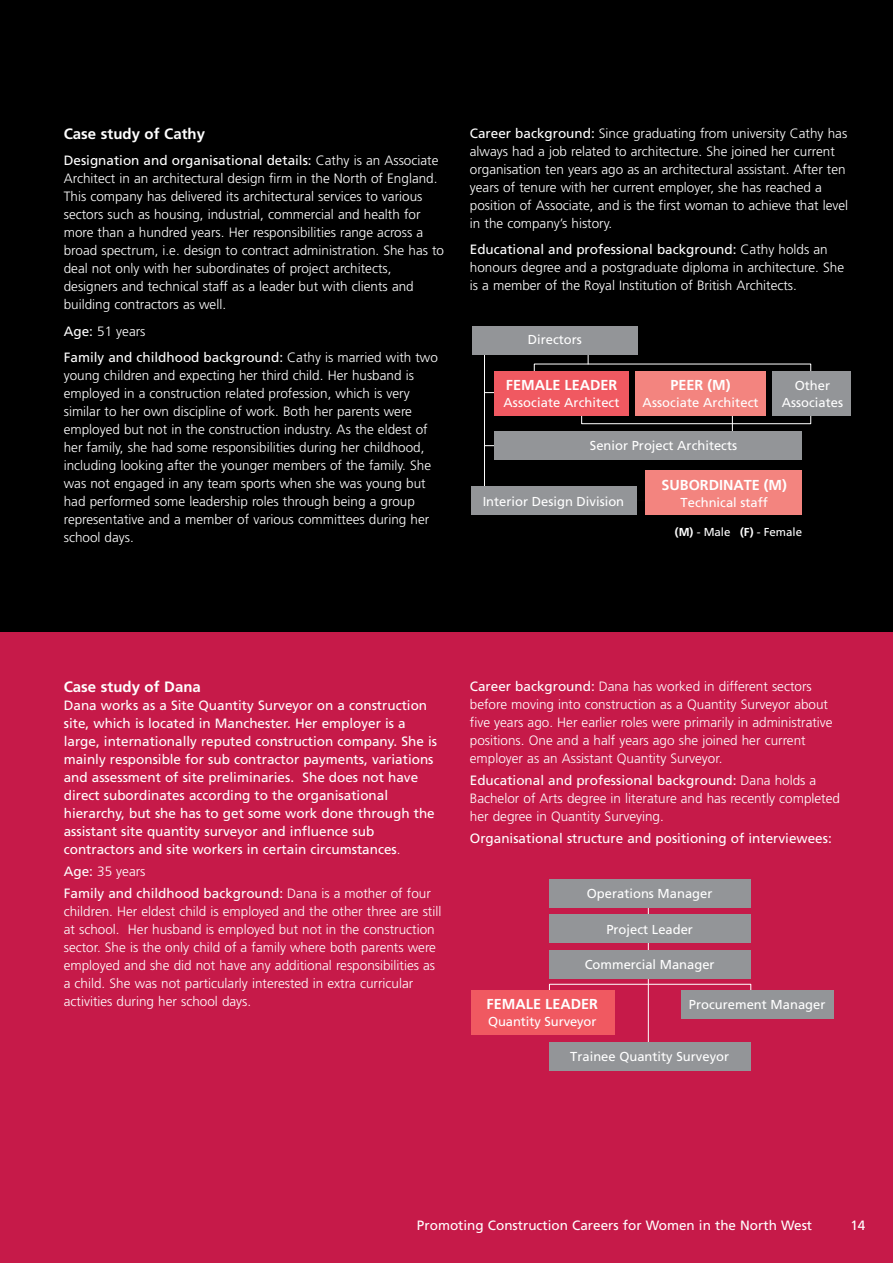
<style>
.page{position:relative;width:893px;height:1263px;background:#fff}
.page>*{position:absolute;margin:0;border:0;box-sizing:border-box;transform-origin:0 0}
.t1{font:700 15px "Frutiger";color:#fff}
.t2{font:700 14.4px "Frutiger";color:#fff}
.t3{font:300 13.5px/18px "Frutiger";color:#fff}
.t4{font:13.5px/18px "Frutiger";color:#fff}
.t5{font:12.9px/17.2px "Frutiger";color:#fff;text-align:center}
.t6{font:11.55px "Frutiger";color:#fff}
.s1{font-weight:400}
.s2{font-weight:300}
.s3{font-weight:700}
</style>
<div class="page">
<div style="left:0;top:631px;width:893px;height:632px;background:#c61a49"></div>
<div style="left:0;top:0;width:893px;height:631px;background:#000"></div>
<hr style="left:485px;top:392px;width:44px;height:1px;background:#fff">
<hr style="left:485px;top:445px;width:44px;height:1px;background:#fff">
<hr style="left:484px;top:352px;width:1px;height:138px;background:#fff">
<hr style="left:622px;top:500px;width:45px;height:1px;background:#050504">
<hr style="left:732px;top:409px;width:1px;height:45px;background:#fff">
<div style="left:495px;top:371px;width:134px;height:45px;background:#f05961"></div>
<div style="left:645px;top:470px;width:157px;height:45px;background:#f3847f"></div>
<div style="left:772px;top:371px;width:78px;height:45px;background:#939598"></div>
<div style="left:495px;top:432px;width:307px;height:28px;background:#939598"></div>
<div style="left:471px;top:486px;width:166px;height:29px;background:#939598"></div>
<svg style="left:534px;top:354px;width:277px;height:70px"></svg>
<div style="left:472px;top:326px;width:166px;height:28px;background:#939598"></div>
<hr style="left:648px;top:905px;width:1px;height:146px;background:#fff">
<svg style="left:549px;top:983px;width:202px;height:30px"></svg>
<div style="left:549px;top:879px;width:202px;height:29px;background:#939598"></div>
<div style="left:471px;top:990px;width:144px;height:45px;background:#f05961"></div>
<div style="left:549px;top:914px;width:202px;height:29px;background:#939598"></div>
<div style="left:549px;top:950px;width:202px;height:29px;background:#939598"></div>
<div style="left:681px;top:990px;width:152px;height:29px;background:#939598"></div>
<div style="left:549px;top:1042px;width:202px;height:29px;background:#939598"></div>
<p class="t1" style="left:64px;top:128px;width:143px">Case study of Cathy</p>
<p class="t3" style="left:64px;top:153px;width:382px"><span class="s1">Designation and organisational details:</span> Cathy is an Associate Architect in an architectural design firm in the North of England.<br>This company has delivered its architectural services to various sectors such as housing, industrial, commercial and health for more than a hundred years. Her responsibilities range across a broad spectrum, i.e. design to contract administration. She has to deal not only with her subordinates of project architects, designers and technical staff as a leader but with clients and building contractors as well.</p>
<p class="t4" style="left:64px;top:319px;width:376px;line-height:26.5px">Age: <span class="s2">51 years<br></span>Family and childhood background: <span class="s2">Cathy is married with two</span></p>
<p class="t3" style="left:64px;top:368px;width:369px">young children and expecting her third child. Her husband is employed in a construction related profession, which is very similar to her own discipline of work. Both her parents were employed but not in the construction industry. As the eldest of her family, she had some responsibilities during her childhood, including looking after the younger members of the family. She was not engaged in any team sports when she was young but had performed some leadership roles through being a group representative and a member of various committees during her school days.</p>
<p class="t3" style="left:470px;top:125px;width:380px"><span class="s1">Career background:</span> Since graduating from university Cathy has always had a job related to architecture. She joined her current organisation ten years ago as an architectural assistant. After ten years of tenure with her current employer, she has reached a position of Associate, and is the first woman to achieve that level in the company’s history.</p>
<p class="t3" style="left:470px;top:242px;width:376px"><span class="s1">Educational and professional background:</span> Cathy holds an honours degree and a postgraduate diploma in architecture. She is a member of the Royal Institution of British Architects.</p>
<p class="t5" style="left:528px;top:332px;width:56px">Directors</p>
<p class="t2" style="left:506px;top:379px;width:113px">FEMALE LEADER</p>
<p class="t5" style="left:503px;top:395px;width:117px">Associate Architect</p>
<p class="t2" style="left:671px;top:379px;width:61px">PEER (M)</p>
<p class="t5" style="left:643px;top:395px;width:117px">Associate Architect</p>
<p class="t5" style="left:590px;top:438px;width:149px">Senior Project Architects</p>
<p class="t5" style="left:782px;top:377px;width:63px">Other<br>Associates</p>
<p class="t5" style="left:483px;top:494px;width:143px">Interior Design Division</p>
<p class="t2" style="left:661px;top:479px;width:127px">SUBORDINATE (M)</p>
<p class="t5" style="left:680px;top:495px;width:89px">Technical staff</p>
<p class="t6" style="left:675px;top:527px;width:129px"><span class="s3">(M)</span> - Male <span class="s3">(F)</span> - Female</p>
<p class="t1" style="left:64px;top:680px;width:139px">Case study of Dana</p>
<p class="t4" style="left:64px;top:697px;width:375px">Dana works as a Site Quantity Surveyor on a construction site, which is located in Manchester. Her employer is a large, internationally reputed construction company. She is mainly responsible for sub contractor payments, variations and assessment of site preliminaries. She does not have direct subordinates according to the organisational hierarchy, but she has to get some work done through the assistant site quantity surveyor and influence sub contractors and site workers in certain circumstances<span class="s2">.</span></p>
<p class="t4" style="left:64px;top:861px;width:369px;line-height:22.2px">Age: <span class="s2">35 years<br></span>Family and childhood background: <span class="s2">Dana is a mother of four</span></p>
<p class="t3" style="left:64px;top:903px;width:379px">children. Her eldest child is employed and the other three are still at school. Her husband is employed but not in the construction sector. She is the only child of a family where both parents were employed and she did not have any additional responsibilities as a child. She was not particularly interested in extra curricular activities during her school days.</p>
<p class="t3" style="left:470px;top:678px;width:364px"><span class="s1">Career background:</span> Dana has worked in different sectors before moving into construction as a Quantity Surveyor about five years ago. Her earlier roles were primarily in administrative positions. One and a half years ago she joined her current employer as an Assistant Quantity Surveyor.</p>
<p class="t3" style="left:470px;top:772px;width:372px"><span class="s1">Educational and professional background:</span> Dana holds a<br>Bachelor of Arts degree in literature and has recently completed her degree in Quantity Surveying.</p>
<p class="t4" style="left:470px;top:830px;width:363px">Organisational structure and positioning of interviewees:</p>
<p class="t5" style="left:587px;top:886px;width:127px">Operations Manager</p>
<p class="t5" style="left:606px;top:921px;width:88px">Project Leader</p>
<p class="t5" style="left:585px;top:957px;width:131px">Commercial Manager</p>
<p class="t5" style="left:689px;top:997px;width:138px">Procurement Manager</p>
<p class="t5" style="left:570px;top:1049px;width:160px">Trainee Quantity Surveyor</p>
<p class="t2" style="left:487px;top:998px;width:113px">FEMALE LEADER</p>
<p class="t5" style="left:488px;top:1014px;width:110px">Quantity Surveyor</p>
<p class="t4" style="left:417px;top:1218px;width:397px">Promoting Construction Careers for Women in the North West</p>
<p class="t4" style="left:850px;top:1218px;width:17px">14</p>
</div>
